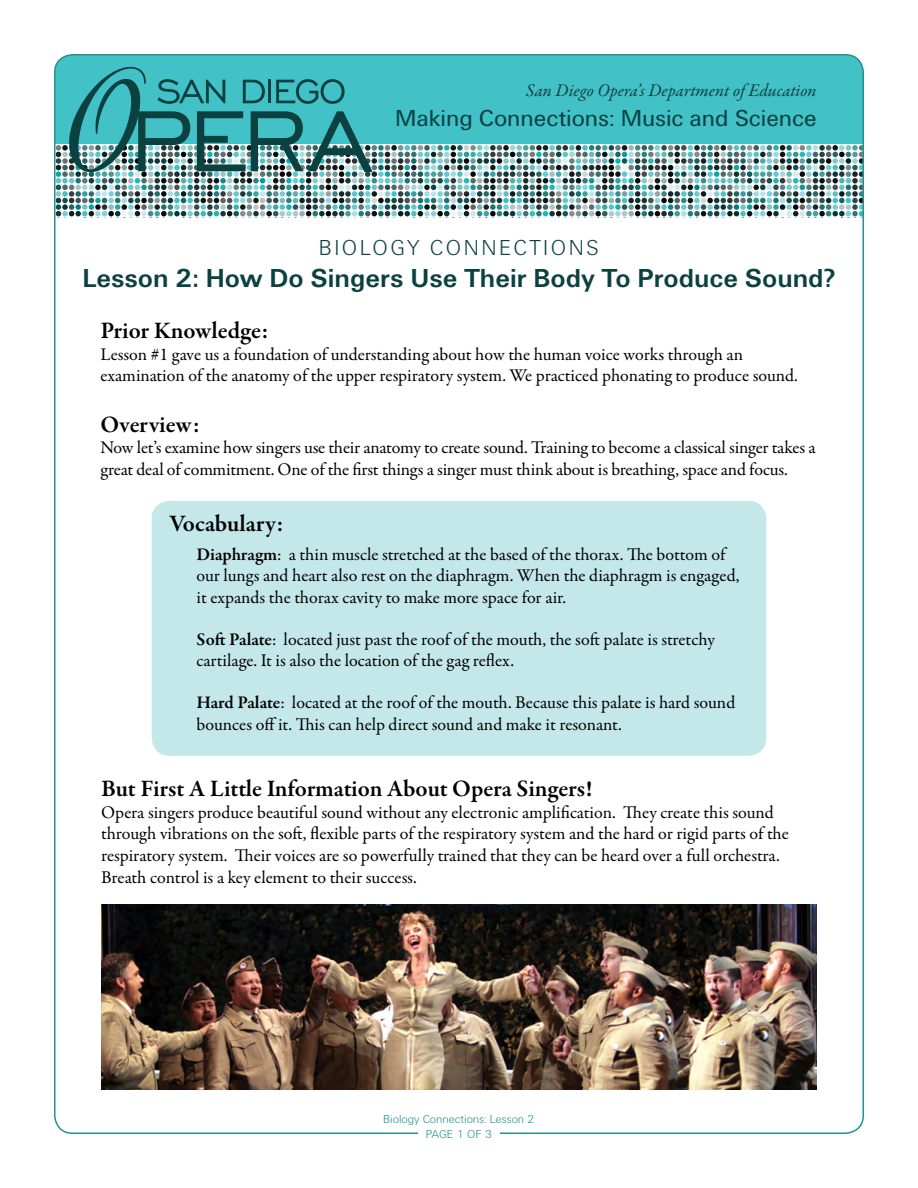
<style>
.page{position:relative;width:918px;height:1188px;background:#fff}
.page>*{position:absolute;margin:0;border:0;box-sizing:border-box;transform-origin:0 0}
.t1{font:700 27px "Unitus";color:#0c4141}
.t2{font:600 24px "Garamond Premr Pro";color:#000}
.t3{font:24px "Unitus";color:#0c4141}
.t4{font:300 22.5px "Unitus LH";letter-spacing:.11em;color:#0c4141}
.t5{font:18px/21.6px "Garamond Premr Pro";letter-spacing:-.005em;color:#000}
.t6{font:italic 18px "Garamond Premr Pro";color:#0c4141}
.t7{font:300 12px "Unitus LH";color:#26908f}
.s1{font-weight:600}
</style>
<div class="page">
<div style="left:55px;top:55px;width:809px;height:114px;background:#42c1c7;border-radius:18px"></div>
<svg style="left:54px;top:67px;width:810px;height:149px"></svg>
<img style="left:101px;top:904px;width:716px;height:186px">
<div style="left:152px;top:501px;width:614px;height:255px;background:#c4e7e9;border-radius:18px"></div>
<p class="t6" style="left:526px;top:79px;width:292px">San Diego Opera’s Department of Education</p>
<h2 class="t3" style="left:395px;top:105px;width:423px">Making Connections: Music and Science</h2>
<p class="t4" style="left:319px;top:235px;width:282px">BIOLOGY CONNECTIONS</p>
<h1 class="t1" style="left:83px;top:263px;width:754px">Lesson 2: How Do Singers Use Their Body To Produce Sound?</h1>
<h2 class="t2" style="left:100px;top:316px;width:170px">Prior Knowledge:</h2>
<p class="t5" style="left:100px;top:344px;width:699px">Lesson #1 gave us a foundation of understanding about how the human voice works through an examination of the anatomy of the upper respiratory system. We practiced phonating to produce sound.</p>
<h2 class="t2" style="left:100px;top:410px;width:101px">Overview:</h2>
<p class="t5" style="left:100px;top:437px;width:717px">Now let’s examine how singers use their anatomy to create sound. Training to become a classical singer takes a great deal of commitment. One of the first things a singer must think about is breathing, space and focus.</p>
<h2 class="t2" style="left:170px;top:509px;width:116px">Vocabulary:</h2>
<p class="t5" style="left:197px;top:544px;width:545px"><span class="s1">Diaphragm</span>: a thin muscle stretched at the based of the thorax. The bottom of our lungs and heart also rest on the diaphragm. When the diaphragm is engaged, it expands the thorax cavity to make more space for air.</p>
<p class="t5" style="left:197px;top:629px;width:520px"><span class="s1">Soft Palate</span>: located just past the roof of the mouth, the soft palate is stretchy cartilage. It is also the location of the gag reflex.</p>
<p class="t5" style="left:197px;top:692px;width:540px"><span class="s1">Hard Palate</span>: located at the roof of the mouth. Because this palate is hard sound bounces off it. This can help direct sound and make it resonant.</p>
<h2 class="t2" style="left:101px;top:774px;width:493px">But First A Little Information About Opera Singers!</h2>
<p class="t5" style="left:101px;top:802px;width:689px">Opera singers produce beautiful sound without any electronic amplification. They create this sound through vibrations on the soft, flexible parts of the respiratory system and the hard or rigid parts of the respiratory system. Their voices are so powerfully trained that they can be heard over a full orchestra.<br>Breath control is a key element to their success.</p>
<p class="t7" style="left:383px;top:1112px;width:153px">Biology Connections: Lesson 2</p>
<p class="t7" style="left:426px;top:1127px;width:68px">Page 1 o f 3</p>
</div>
